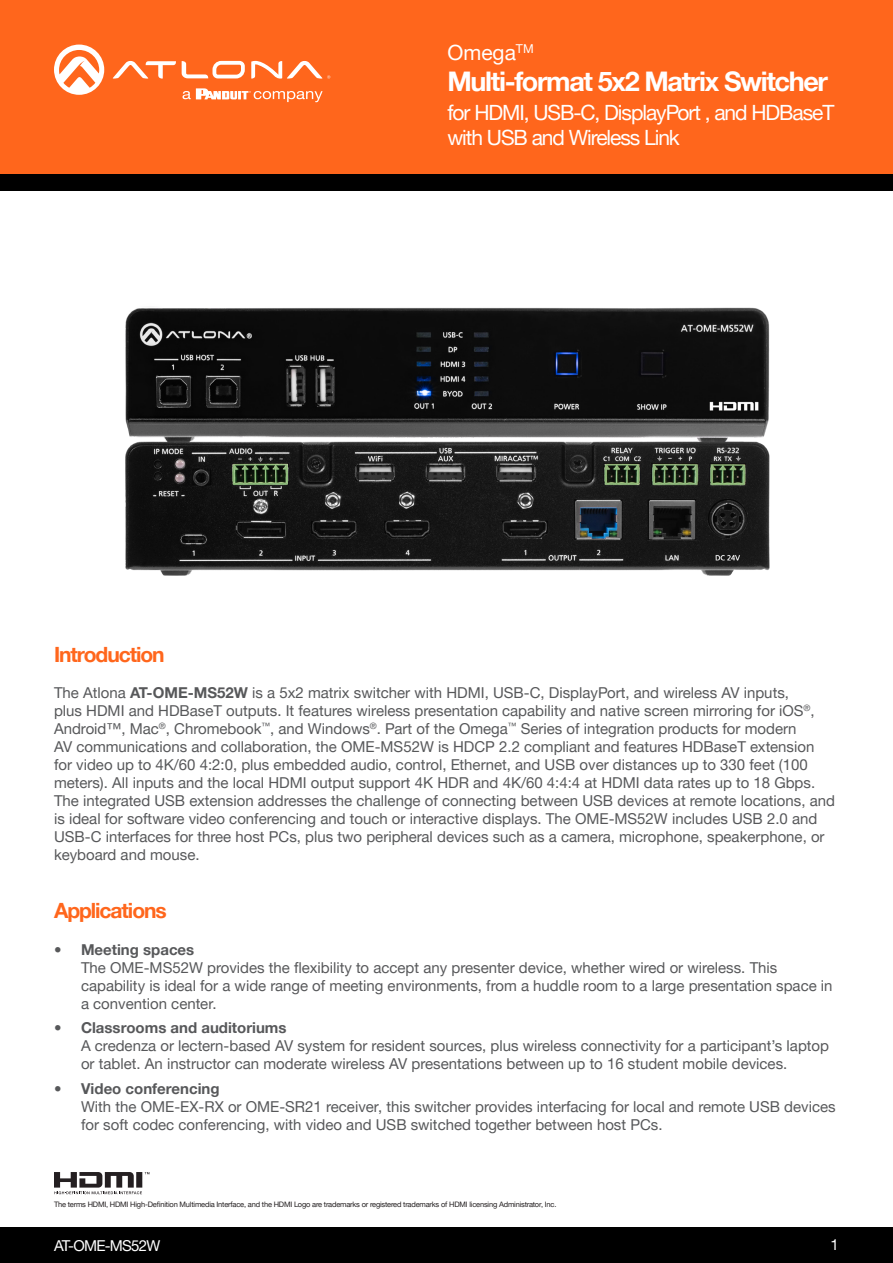
<style>
.page{position:relative;width:893px;height:1263px;background:#fff}
.page>*{position:absolute;margin:0;border:0;box-sizing:border-box;transform-origin:0 0}
.t1{font:700 27px "Helvetica Neue LTW1 G";letter-spacing:-.05em;color:#fff}
.t2{font:21px/25.2px "Helvetica Neue LTW1 G";letter-spacing:-.05em;color:#fff}
.Product_Type_First_P{font:700 21px "Helvetica Neue LTW1 G";letter-spacing:-.05em;color:#ff661c}
.t3{font:15px/18px "Helvetica Neue LTW1 G";color:#57585a}
.t4{font:15px "Helvetica Neue LTW1 G";letter-spacing:-.05em;color:#fff}
.MICE_TYPE{font:7.5px "Helvetica Neue LTW1 G";letter-spacing:-.025em;color:#231f20}
.s1{font-weight:700}
</style>
<div class="page">
<div style="left:0;top:1227px;width:893px;height:36px;background:#000"></div>
<div style="left:0;top:0;width:893px;height:174px;background:#ff661c"></div>
<div style="left:0;top:174px;width:893px;height:17px;background:#000"></div>
<svg style="left:182px;top:61px;width:63px;height:17px"></svg>
<svg style="left:113px;top:61px;width:63px;height:18px"></svg>
<svg style="left:251px;top:61px;width:79px;height:18px"></svg>
<svg style="left:54px;top:45px;width:50px;height:50px"></svg>
<svg style="left:183px;top:88px;width:140px;height:14px"></svg>
<img style="left:125px;top:307px;width:645px;height:269px">
<svg style="left:54px;top:1172px;width:95px;height:22px"></svg>
<h2 class="t2" style="left:447px;top:39px;width:88px">Omega<sup>TM</sup></h2>
<h1 class="t1" style="left:447px;top:65px;width:382px">Multi-format 5x2 Matrix Switcher</h1>
<h2 class="t2" style="left:447px;top:99px;width:389px">for HDMI, USB-C, DisplayPort , and HDBaseT with USB and Wireless Link</h2>
<p class="Product_Type_First_P" style="left:54px;top:641px;width:112px">Introduction</p>
<p class="t3" style="left:54px;top:684px;width:782px">The Atlona <span class="s1">AT-OME-MS52W</span> is a 5x2 matrix switcher with HDMI, USB-C, DisplayPort, and wireless AV inputs,<br>plus HDMI and HDBaseT outputs. It features wireless presentation capability and native screen mirroring for iOS<sup>®</sup>, Android™, Mac<sup>®</sup>, Chromebook<sup>™</sup>, and Windows<sup>®</sup>. Part of the Omega<sup>™</sup> Series of integration products for modern<br>AV communications and collaboration, the OME-MS52W is HDCP 2.2 compliant and features HDBaseT extension for video up to 4K/60 4:2:0, plus embedded audio, control, Ethernet, and USB over distances up to 330 feet (100 meters). All inputs and the local HDMI output support 4K HDR and 4K/60 4:4:4 at HDMI data rates up to 18 Gbps.<br>The integrated USB extension addresses the challenge of connecting between USB devices at remote locations, and is ideal for software video conferencing and touch or interactive displays. The OME-MS52W includes USB 2.0 and USB-C interfaces for three host PCs, plus two peripheral devices such as a camera, microphone, speakerphone, or keyboard and mouse.</p>
<p class="Product_Type_First_P" style="left:54px;top:898px;width:114px">Applications</p>
<p class="t3" style="left:81px;top:940px;width:753px;text-indent:-27px"><span class="s1">• Meeting spaces<br></span>The OME-MS52W provides the flexibility to accept any presenter device, whether wired or wireless. This capability is ideal for a wide range of meeting environments, from a huddle room to a large presentation space in a convention center.</p>
<p class="t3" style="left:81px;top:1019px;width:749px;text-indent:-27px"><span class="s1">• Classrooms and auditoriums<br></span>A credenza or lectern-based AV system for resident sources, plus wireless connectivity for a participant’s laptop or tablet. An instructor can moderate wireless AV presentations between up to 16 student mobile devices.</p>
<p class="t3" style="left:81px;top:1080px;width:756px;text-indent:-27px"><span class="s1">• Video conferencing<br></span>With the OME-EX-RX or OME-SR21 receiver, this switcher provides interfacing for local and remote USB devices for soft codec conferencing, with video and USB switched together between host PCs.</p>
<p class="MICE_TYPE" style="left:54px;top:1199px;width:504px">The terms HDMI, HDMI High-Definition Multimedia Interface, and the HDMI Logo are trademarks or registered trademarks of HDMI licensing Administrator, Inc.</p>
<p class="t4" style="left:54px;top:1236px;width:108px">AT-OME-MS52W</p>
<p class="t4" style="left:831px;top:1235px;width:10px">1</p>
</div>
